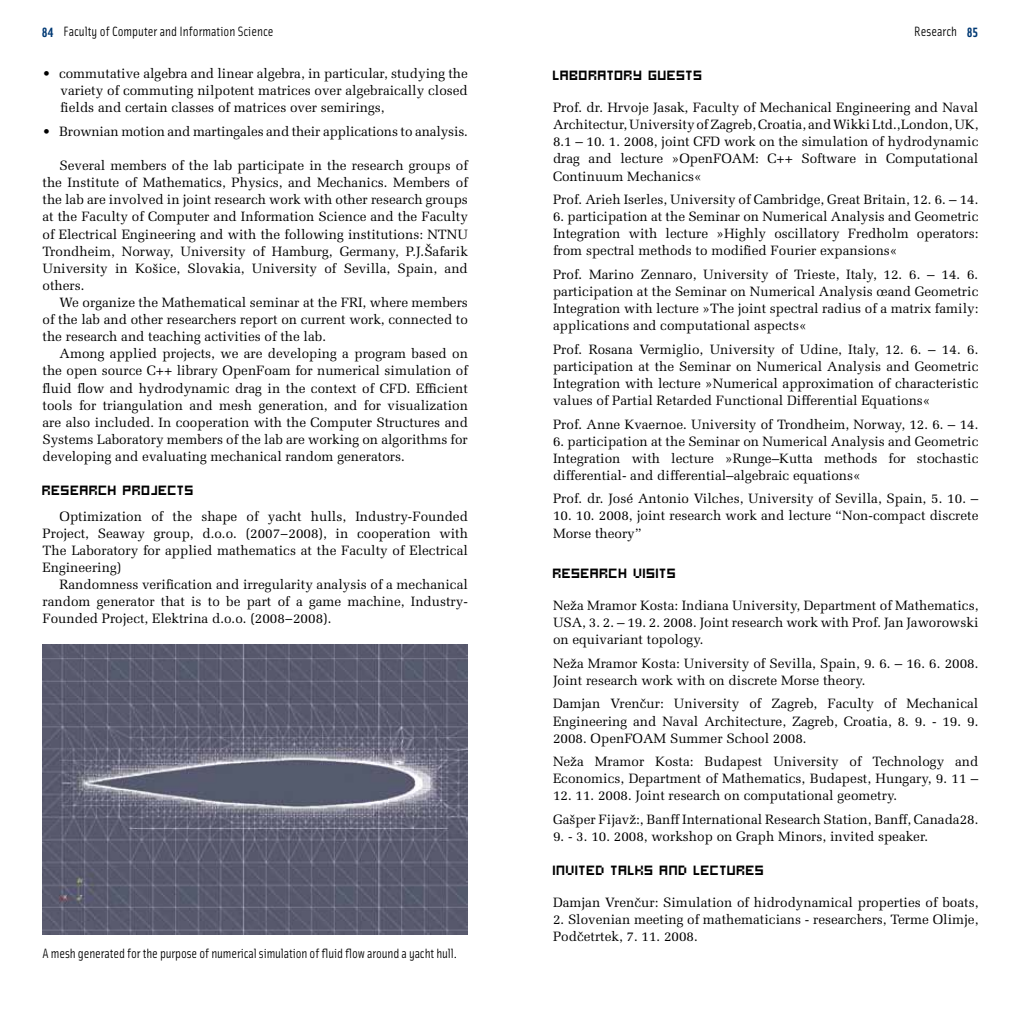
<style>
.page{position:relative;width:1021px;height:1021px;background:#fff}
.page>*{position:absolute;margin:0;border:0;box-sizing:border-box;transform-origin:0 0}
.t1{font:15px "INN Hooge 0555";color:#000}
.t2{font:13.5px/17.1px "INN Melior";color:#000;text-align:justify}
.t3{font:13.5px "INN Solex Lining";letter-spacing:-.01em;color:#000}
.s1{font-weight:700;color:#003974}
</style>
<div class="page">
<img style="left:43px;top:644px;width:425px;height:290px">
<p class="t3" style="left:42px;top:23px;width:233px"><span class="s1">84</span> Faculty of Computer and Information Science</p>
<p class="t3" style="left:914px;top:23px;width:66px">Research <span class="s1">85</span></p>
<p class="t2" style="left:61px;top:65px;width:409px;text-indent:-18px">• commutative algebra and linear algebra, in particular, studying the variety of commuting nilpotent matrices over algebraically closed fields and certain classes of matrices over semirings,</p>
<p class="t2" style="left:43px;top:123px;width:427px">• Brownian motion and martingales and their applications to analysis.</p>
<p class="t2" style="left:43px;top:157px;width:427px;text-indent:17px">Several members of the lab participate in the research groups of the Institute of Mathematics, Physics, and Mechanics. Members of the lab are involved in joint research work with other research groups at the Faculty of Computer and Information Science and the Faculty of Electrical Engineering and with the following institutions: NTNU Trondheim, Norway, University of Hamburg, Germany, P.J.Šafarik University in Košice, Slovakia, University of Sevilla, Spain, and others.</p>
<p class="t2" style="left:43px;top:294px;width:427px;text-indent:17px">We organize the Mathematical seminar at the FRI, where members of the lab and other researchers report on current work, connected to the research and teaching activities of the lab.</p>
<p class="t2" style="left:43px;top:345px;width:427px;text-indent:17px">Among applied projects, we are developing a program based on the open source C++ library OpenFoam for numerical simulation of fluid flow and hydrodynamic drag in the context of CFD. Efficient tools for triangulation and mesh generation, and for visualization are also included. In cooperation with the Computer Structures and Systems Laboratory members of the lab are working on algorithms for developing and evaluating mechanical random generators.</p>
<p class="t1" style="left:43px;top:480px;width:20px">RESEARCH</p>
<p class="t1" style="left:123px;top:480px;width:19px">PROJECTS</p>
<p class="t2" style="left:43px;top:507px;width:427px;text-indent:17px">Optimization of the shape of yacht hulls, Industry-Founded Project, Seaway group, d.o.o. (2007−2008), in cooperation with The Laboratory for applied mathematics at the Faculty of Electrical Engineering)</p>
<p class="t2" style="left:43px;top:576px;width:427px;text-indent:17px">Randomness verification and irregularity analysis of a mechanical random generator that is to be part of a game machine, Industry-Founded Project, Elektrina d.o.o. (2008−2008).</p>
<p class="t1" style="left:553px;top:65px;width:18px">LABORATORY</p>
<p class="t1" style="left:648px;top:65px;width:19px">GUESTS</p>
<p class="t2" style="left:553px;top:99px;width:427px">Prof. dr. Hrvoje Jasak, Faculty of Mechanical Engineering and Naval Architectur, University of Zagreb, Croatia, and Wikki Ltd.,London, UK, 8.1 – 10. 1. 2008, joint CFD work on the simulation of hydrodynamic drag and lecture »OpenFOAM: C++ Software in Computational Continuum Mechanics«</p>
<p class="t2" style="left:553px;top:191px;width:427px">Prof. Arieh Iserles, University of Cambridge, Great Britain, 12. 6. – 14.</p>
<p class="t2" style="left:553px;top:208px;width:427px">6. participation at the Seminar on Numerical Analysis and Geometric Integration with lecture »Highly oscillatory Fredholm operators: from spectral methods to modified Fourier expansions«</p>
<p class="t2" style="left:553px;top:266px;width:427px">Prof. Marino Zennaro, University of Trieste, Italy, 12. 6. – 14. 6. participation at the Seminar on Numerical Analysis œand Geometric Integration with lecture »The joint spectral radius of a matrix family: applications and computational aspects«</p>
<p class="t2" style="left:553px;top:340px;width:427px">Prof. Rosana Vermiglio, University of Udine, Italy, 12. 6. – 14. 6. participation at the Seminar on Numerical Analysis and Geometric Integration with lecture »Numerical approximation of characteristic values of Partial Retarded Functional Differential Equations«</p>
<p class="t2" style="left:553px;top:415px;width:427px">Prof. Anne Kvaernoe. University of Trondheim, Norway, 12. 6. – 14.</p>
<p class="t2" style="left:553px;top:432px;width:427px">6. participation at the Seminar on Numerical Analysis and Geometric Integration with lecture »Runge–Kutta methods for stochastic differential- and differential–algebraic equations«</p>
<p class="t2" style="left:553px;top:490px;width:427px">Prof. dr. José Antonio Vilches, University of Sevilla, Spain, 5. 10. –</p>
<p class="t2" style="left:553px;top:507px;width:427px">10. 10. 2008, joint research work and lecture “Non-compact discrete<br>Morse theory”</p>
<p class="t1" style="left:553px;top:563px;width:20px">RESEARCH</p>
<p class="t1" style="left:633px;top:563px;width:17px">VISITS</p>
<p class="t2" style="left:553px;top:597px;width:427px">Neža Mramor Kosta: Indiana University, Department of Mathematics, USA, 3. 2. – 19. 2. 2008. Joint research work with Prof. Jan Jaworowski on equivariant topology.</p>
<p class="t2" style="left:553px;top:654px;width:427px">Neža Mramor Kosta: University of Sevilla, Spain, 9. 6. – 16. 6. 2008.<br>Joint research work with on discrete Morse theory.</p>
<p class="t2" style="left:553px;top:695px;width:427px">Damjan Vrenčur: University of Zagreb, Faculty of Mechanical Engineering and Naval Architecture, Zagreb, Croatia, 8. 9. - 19. 9.<br>2008. OpenFOAM Summer School 2008.</p>
<p class="t2" style="left:553px;top:753px;width:427px">Neža Mramor Kosta: Budapest University of Technology and<br>Economics, Department of Mathematics, Budapest, Hungary, 9. 11 –</p>
<p class="t2" style="left:553px;top:784px;width:427px;line-height:23.5px">12. 11. 2008. Joint research on computational geometry.<br>Gašper Fijavž:, Banff International Research Station, Banff, Canada28.</p>
<p class="t2" style="left:553px;top:827px;width:377px">9. - 3. 10. 2008, workshop on Graph Minors, invited speaker.</p>
<p class="t1" style="left:553px;top:860px;width:13px">INVITED</p>
<p class="t1" style="left:611px;top:860px;width:59px">TALKS AND</p>
<p class="t1" style="left:693px;top:860px;width:18px">LECTURES</p>
<p class="t2" style="left:553px;top:894px;width:427px">Damjan Vrenčur: Simulation of hidrodynamical properties of boats,</p>
<p class="t2" style="left:553px;top:911px;width:427px">2. Slovenian meeting of mathematicians - researchers, Terme Olimje,<br>Podčetrtek, 7. 11. 2008.</p>
<p class="t3" style="left:43px;top:944px;width:416px">A mesh generated for the purpose of numerical simulation of fluid flow around a yacht hull.</p>
</div>
